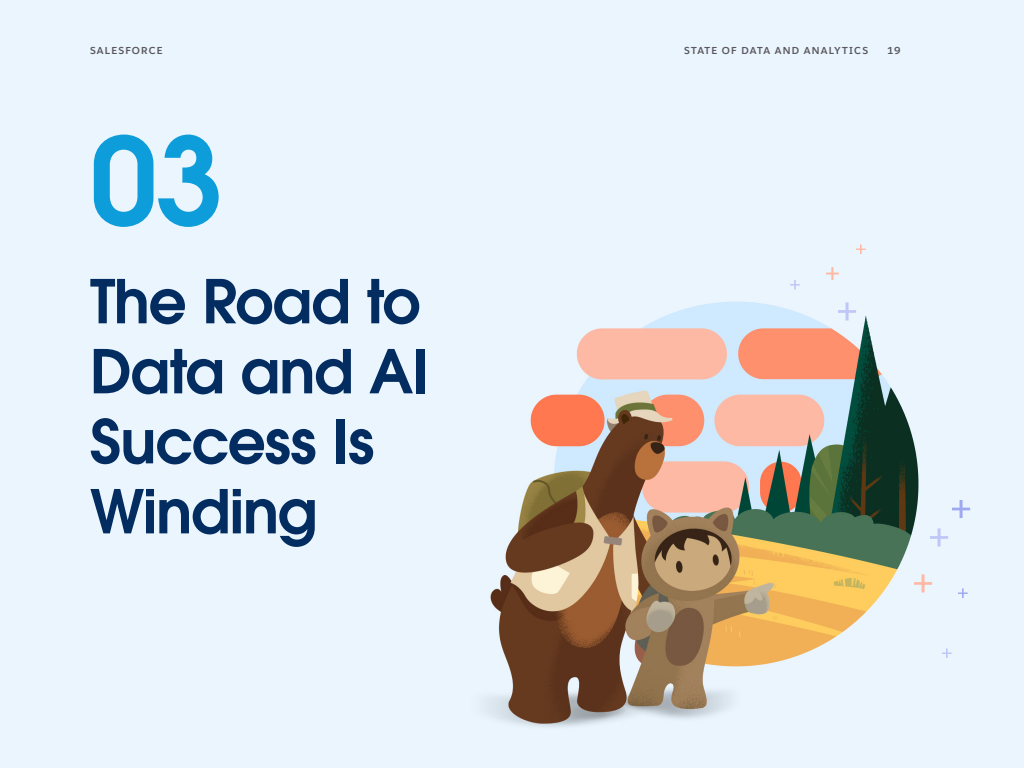
<style>
.page{position:relative;width:1024px;height:768px;background:#fff}
.page>*{position:absolute;margin:0;border:0;box-sizing:border-box;transform-origin:0 0}
.t1{font:120px "Avant Garde For Salesforce Dm";color:#0d9dda}
.t2{font:60px/70px "Avant Garde For Salesforce Dm";letter-spacing:-.025em;color:#032d60}
.t3{font:700 10px "Salesforce Sans";letter-spacing:.12em;color:#59575c}
</style>
<div class="page">
<img style="left:0;top:0;width:1024px;height:768px">
<svg style="left:914px;top:574px;width:18px;height:18px"></svg>
<svg style="left:952px;top:500px;width:18px;height:18px"></svg>
<svg style="left:942px;top:648px;width:10px;height:10px"></svg>
<svg style="left:930px;top:528px;width:18px;height:18px"></svg>
<svg style="left:958px;top:588px;width:10px;height:10px"></svg>
<svg style="left:838px;top:302px;width:18px;height:18px"></svg>
<svg style="left:826px;top:267px;width:13px;height:13px"></svg>
<svg style="left:856px;top:244px;width:10px;height:10px"></svg>
<svg style="left:790px;top:280px;width:10px;height:10px"></svg>
<p class="t3" style="left:90px;top:44px;width:74px">SALESFORCE</p>
<p class="t3" style="left:684px;top:44px;width:186px">STATE OF DATA AND ANALYTICS</p>
<p class="t3" style="left:888px;top:44px;width:14px">19</p>
<p class="t3" style="left:746px;top:44px;width:156px">STATE OF DATA ANALYTICS</p>
<h1 class="t1" style="left:90px;top:103px;width:134px">03</h1>
<h2 class="t2" style="left:90px;top:265px;width:340px">The Road to<br>Data and AI<br>Success Is<br>Winding</h2>
</div>
